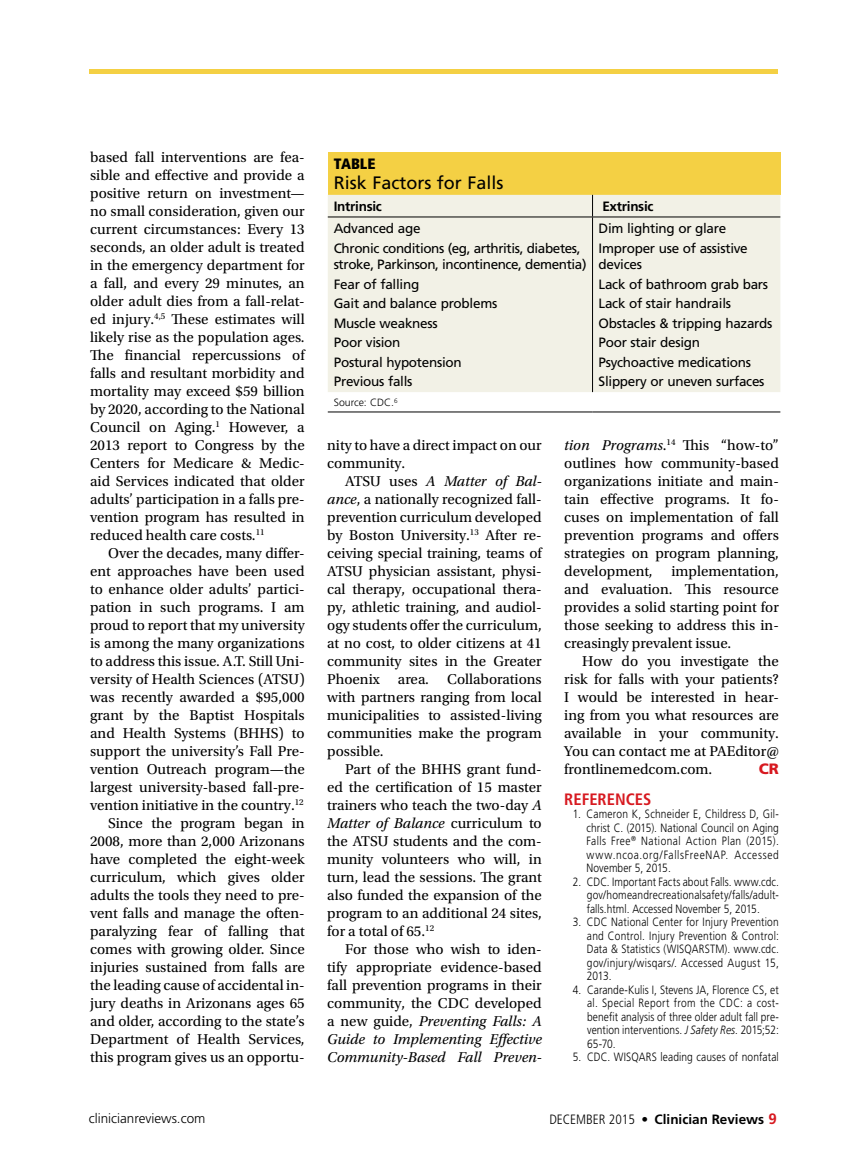
<style>
.page{position:relative;width:851px;height:1161px;background:#fff}
.page>*{position:absolute;margin:0;border:0;box-sizing:border-box;transform-origin:0 0}
.t1{font:18px "Frutiger LT Std";color:#000}
.t2{font:700 condensed 16.5px "Frutiger LT Std";color:#d71920}
.t3{font:15px/18px "Utopia Std";color:#000;text-align:justify}
.t4{font:900 condensed 15px "Frutiger LT Std";color:#000}
.t5{font:900 15px "Frutiger LT Std";color:#d71920}
.t6{font:13.5px/19.5px "Frutiger LT Std";letter-spacing:-.02em;color:#000}
.t7{font:700 13.5px "Frutiger LT Std";color:#000}
.t8{font:300 13.5px "Frutiger LT Std";color:#000}
.t9{font:700 13.5px "Frutiger LT Std";letter-spacing:-.02em;color:#000}
.t10{font:300 12px/13.5px "Frutiger LT Std";letter-spacing:.015em;color:#000;text-align:justify;scale:.85 1}
.t11{font:300 10.5px "Frutiger LT Std";color:#000}
.s1{font-style:italic}
.s2{font-weight:300;font-stretch:condensed}
.s3{font-weight:400;font-stretch:condensed}
.s4{font-size:15px;color:#d71920}
</style>
<div class="page">
<div style="left:89px;top:69px;width:689px;height:5px;background:#f4d044"></div>
<div style="left:328px;top:152px;width:452px;height:43px;background:#f4d044"></div>
<div style="left:328px;top:195px;width:452px;height:197px;background:#f2f1e6"></div>
<svg style="left:592px;top:195px;width:1px;height:22px"></svg>
<hr style="left:328px;top:217px;width:264px;height:1px;background:#000">
<hr style="left:592px;top:217px;width:188px;height:1px;background:#000">
<hr style="left:592px;top:217px;width:1px;height:175px;background:#000">
<hr style="left:328px;top:412px;width:264px;height:1px;background:#000">
<hr style="left:592px;top:412px;width:188px;height:1px;background:#000">
<p class="t3" style="left:90px;top:148px;width:216px">based fall interventions are fea&shy;sible and effective and provide a positive return on investment— no small consideration, given our current circumstances: Every 13 seconds, an older adult is treated in the emergency department for a fall, and every 29 minutes, an older adult dies from a fall-relat&shy;ed injury.<sup>4,5</sup> These estimates will likely rise as the population ages.<br>The financial repercussions of falls and resultant morbidity and mortality may exceed $59 billion by 2020, according to the National Council on Aging.<sup>1</sup> However, a 2013 report to Congress by the Centers for Medicare &amp; Medic&shy;aid Services indicated that older adults’ participation in a falls pre&shy;vention program has resulted in reduced health care costs.<sup>11</sup></p>
<p class="t3" style="left:90px;top:544px;width:216px;text-align:right">Over the decades, many differ&shy;ent approaches have been used to enhance older adults’ partici&shy;pation in such programs. I am proud to report that my university is among the many organizations to address this issue. A.T. Still Uni&shy;versity of Health Sciences (ATSU) was recently awarded a $95,000 grant by the Baptist Hospitals and Health Systems (BHHS) to support the university’s Fall Pre&shy;vention Outreach program—the largest university-based fall-pre&shy;vention initiative in the country.<sup>12<br></sup>Since the program began in<br>2008, more than 2,000 Arizonans have completed the eight-week curriculum, which gives older adults the tools they need to pre&shy;vent falls and manage the often&shy;paralyzing fear of falling that comes with growing older. Since injuries sustained from falls are the leading cause of accidental in&shy;jury deaths in Arizonans ages 65 and older, according to the state’s<br>Department of Health Services, this program gives us an opportu-</p>
<p class="t4" style="left:334px;top:155px;width:43px">TABLE</p>
<p class="t1" style="left:334px;top:172px;width:171px">Risk Factors for Falls</p>
<p class="t9" style="left:334px;top:198px;width:50px">Intrinsic</p>
<p class="t9" style="left:602px;top:198px;width:53px">Extrinsic</p>
<p class="t6" style="left:334px;top:219px;width:248px">Advanced age<br>Chronic conditions (eg, arthritis, diabetes,</p>
<p class="t6" style="left:334px;top:255px;width:254px">stroke, Parkinson, incontinence, dementia)<br>Fear of falling<br>Gait and balance problems<br>Muscle weakness<br>Poor vision<br>Postural hypotension<br>Previous falls</p>
<p class="t6" style="left:598px;top:219px;width:151px">Dim lighting or glare<br>Improper use of assistive</p>
<p class="t6" style="left:598px;top:255px;width:175px">devices<br>Lack of bathroom grab bars<br>Lack of stair handrails<br>Obstacles &amp; tripping hazards<br>Poor stair design<br>Psychoactive medications<br>Slippery or uneven surfaces</p>
<p class="t11" style="left:334px;top:396px;width:65px">Source: CDC.<sup>6</sup></p>
<p class="t3" style="left:327px;top:436px;width:216px">nity to have a direct impact on our community.</p>
<p class="t3" style="left:327px;top:472px;width:216px;text-indent:18px">ATSU uses <span class="s1">A Matter of Bal&shy;ance</span>, a nationally recognized fall&shy;prevention curriculum developed by Boston University.<sup>13</sup> After re&shy;ceiving special training, teams of ATSU physician assistant, physi&shy;cal therapy, occupational thera&shy;py, athletic training, and audiol&shy;ogy students offer the curriculum, at no cost, to older citizens at 41 community sites in the Greater Phoenix area. Collaborations with partners ranging from local municipalities to assisted-living communities make the program possible.</p>
<p class="t3" style="left:327px;top:760px;width:216px;text-indent:18px">Part of the BHHS grant fund&shy;ed the certification of 15 master trainers who teach the two-day <span class="s1">A Matter of Balance</span> curriculum to the ATSU students and the com&shy;munity volunteers who will, in turn, lead the sessions. The grant also funded the expansion of the program to an additional 24 sites, for a total of 65.<sup>12</sup></p>
<p class="t3" style="left:327px;top:940px;width:216px;text-indent:18px">For those who wish to iden&shy;tify appropriate evidence-based fall prevention programs in their community, the CDC developed a new guide, <span class="s1">Preventing Falls: A Guide to Implementing Effective Community-Based Fall Preven-</span></p>
<p class="t3" style="left:564px;top:436px;width:216px"><span class="s1">tion Programs</span>.<sup>14</sup> This “how-to” outlines how community-based organizations initiate and main&shy;tain effective programs. It fo&shy;cuses on implementation of fall prevention programs and offers strategies on program planning, development, implementation, and evaluation. This resource provides a solid starting point for those seeking to address this in&shy;creasingly prevalent issue.</p>
<p class="t3" style="left:564px;top:652px;width:216px;text-indent:18px">How do you investigate the risk for falls with your patients?<br>I would be interested in hear&shy;ing from you what resources are available in your community.<br>You can contact me at PAEditor@ frontlinemedcom.com.</p>
<p class="t5" style="left:758px;top:760px;width:22px">CR</p>
<p class="t2" style="left:564px;top:789px;width:89px">REFERENCES</p>
<p class="t10" style="left:586px;top:808px;width:228px;text-indent:-14px">1. Cameron K, Schneider E, Childress D, Gil&shy;christ C. (2015). National Council on Aging Falls Free<sup>®</sup> National Action Plan (2015). www.ncoa.org/FallsFreeNAP. Accessed November 5, 2015.</p>
<p class="t10" style="left:587px;top:875px;width:227px;text-indent:-14px">2. CDC. Important Facts about Falls. www.cdc. gov/homeandrecreationalsafety/falls/adult&shy;falls.html. Accessed November 5, 2015.</p>
<p class="t10" style="left:587px;top:916px;width:227px;text-indent:-14px">3. CDC National Center for Injury Prevention and Control. Injury Prevention &amp; Control:<br>Data &amp; Statistics (WISQARSTM). www.cdc. gov/injury/wisqars/. Accessed August 15, 2013.</p>
<p class="t10" style="left:587px;top:983px;width:227px;text-indent:-14px">4. Carande-Kulis I, Stevens JA, Florence CS, et al. Special Report from the CDC: a cost&shy;benefit analysis of three older adult fall pre&shy;vention interventions. <span class="s1">J Safety Res.</span> 2015;52:<br>65-70.</p>
<p class="t10" style="left:572px;top:1051px;width:244px">5. CDC. WISQARS leading causes of nonfatal</p>
<p class="t8" style="left:89px;top:1111px;width:118px">clinicianreviews.com</p>
<p class="t7" style="left:549px;top:1112px;width:229px"><span class="s2">DECEMBER 2015</span> <span class="s3">•</span> Clinician Reviews <span class="s4">9</span></p>
</div>
